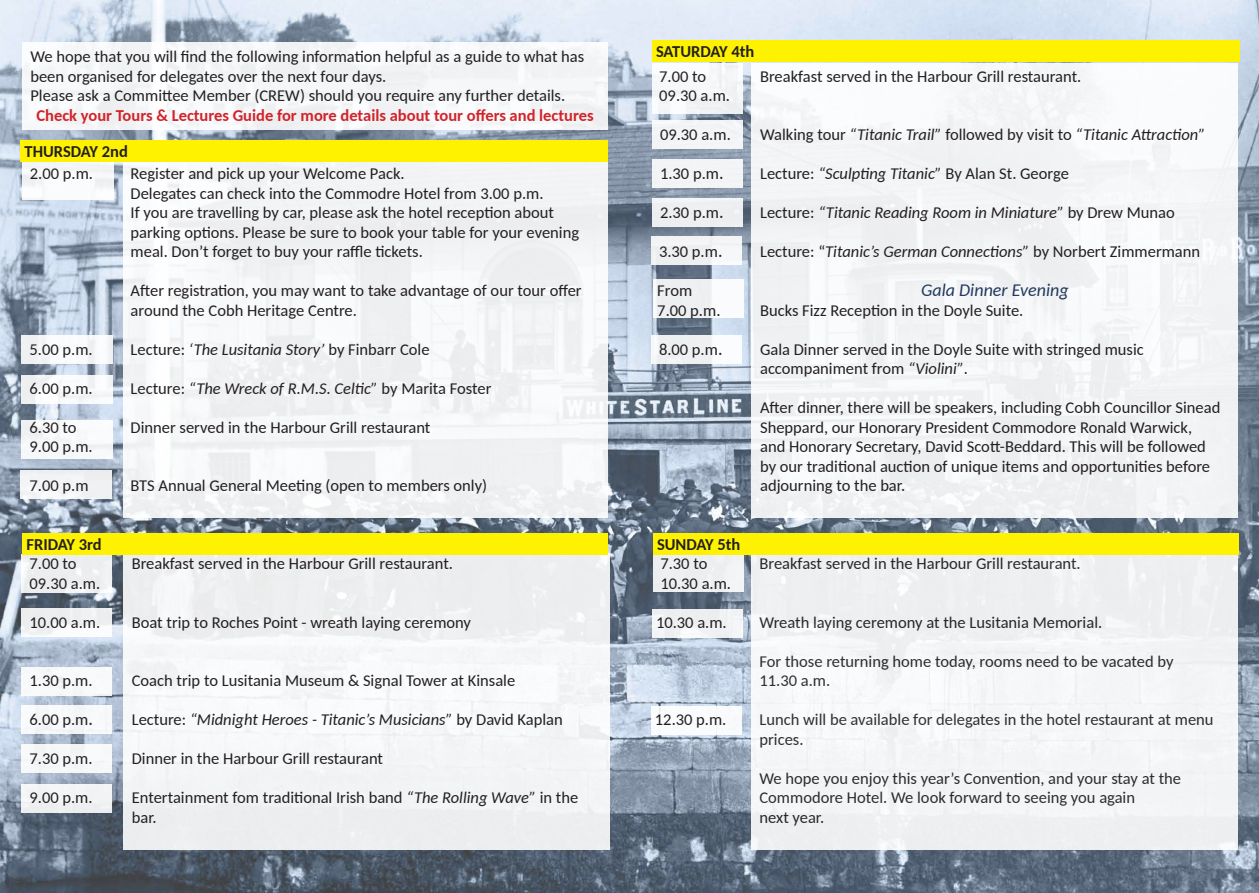
<style>
.page{position:relative;width:1259px;height:893px;background:#fff}
.page>*{position:absolute;margin:0;border:0;box-sizing:border-box;transform-origin:0 0}
.t1{font:italic 18px "Carlito";color:#21395e}
.t2{font:16.5px/19.5px "Carlito";color:#231f20}
.t3{font:italic 16.5px "Carlito";color:#231f20}
.t4{font:700 16.5px "Carlito";color:#d2232a}
.t5{font:700 16.5px "Carlito";color:#231f20}
.s1{font-style:italic}
.s2{font-style:normal}
.s3{font-size:18px}
</style>
<div class="page">
<img style="left:0;top:0;width:1259px;height:893px">
<div style="left:22px;top:43px;width:586px;height:87px;background:#f3f5f7"></div>
<div style="left:751px;top:63px;width:486px;height:455px;background:#f2f4f6"></div>
<div style="left:751px;top:550px;width:486px;height:300px;background:#f2f3f5"></div>
<div style="left:123px;top:161px;width:485px;height:357px;background:#f2f4f5"></div>
<div style="left:123px;top:553px;width:486px;height:297px;background:#f2f3f5"></div>
<div style="left:652px;top:160px;width:90px;height:28px;background:#f3f4f6"></div>
<div style="left:652px;top:199px;width:90px;height:28px;background:#edeff0"></div>
<div style="left:650px;top:236px;width:91px;height:29px;background:#f1f3f4"></div>
<div style="left:653px;top:280px;width:90px;height:38px;background:#eef0f1"></div>
<div style="left:650px;top:335px;width:91px;height:29px;background:#eff1f3"></div>
<div style="left:21px;top:705px;width:91px;height:29px;background:#f6f8fa"></div>
<div style="left:21px;top:335px;width:92px;height:29px;background:#f8fafb"></div>
<div style="left:21px;top:375px;width:92px;height:28px;background:#f7f8fa"></div>
<div style="left:21px;top:420px;width:92px;height:38px;background:#f6f8fa"></div>
<div style="left:20px;top:470px;width:92px;height:29px;background:#f1f2f4"></div>
<div style="left:652px;top:120px;width:90px;height:29px;background:#f3f5f6"></div>
<div style="left:652px;top:609px;width:90px;height:29px;background:#eff0f2"></div>
<div style="left:650px;top:706px;width:91px;height:29px;background:#fff"></div>
<div style="left:21px;top:667px;width:91px;height:29px;background:#f7f9fb"></div>
<div style="left:22px;top:161px;width:92px;height:39px;background:#fff"></div>
<div style="left:21px;top:608px;width:91px;height:29px;background:linear-gradient(to right,#edeff0,#f5f6f7)"></div>
<div style="left:21px;top:784px;width:91px;height:29px;background:#f1f3f5"></div>
<div style="left:21px;top:744px;width:91px;height:28px;background:#f5f7f9"></div>
<div style="left:21px;top:554px;width:91px;height:39px;background:#eceeef"></div>
<div style="left:652px;top:63px;width:90px;height:51px;background:#f5f7f9"></div>
<div style="left:653px;top:553px;width:90px;height:39px;background:#edeff1"></div>
<div style="left:20px;top:140px;width:588px;height:21px;background:#fff200"></div>
<div style="left:652px;top:41px;width:587px;height:21px;background:#fff200"></div>
<div style="left:22px;top:533px;width:586px;height:21px;background:#fff200"></div>
<div style="left:653px;top:533px;width:585px;height:21px;background:#fff200"></div>
<p class="t2" style="left:30px;top:46px;width:555px">We hope that you will find the following information helpful as a guide to what has been organised for delegates over the next four days.<br>Please ask a Committee Member (CREW) should you require any further details.</p>
<p class="t4" style="left:36px;top:104px;width:559px">Check your Tours &amp; Lectures Guide for more details about tour offers and lectures</p>
<p class="t5" style="left:25px;top:140px;width:105px">THURSDAY 2nd</p>
<p class="t2" style="left:30px;top:163px;width:65px">2.00 p.m.</p>
<p class="t2" style="left:30px;top:339px;width:65px">5.00 p.m.</p>
<p class="t2" style="left:30px;top:378px;width:65px">6.00 p.m.</p>
<p class="t2" style="left:30px;top:417px;width:65px">6.30 to<br>9.00 p.m.</p>
<p class="t2" style="left:30px;top:475px;width:60px">7.00 p.m</p>
<p class="t2" style="left:131px;top:163px;width:450px">Register and pick up your Welcome Pack.<br>Delegates can check into the Commodre Hotel from 3.00 p.m.<br>If you are travelling by car, please ask the hotel reception about parking options. Please be sure to book your table for your evening meal. Don’t forget to buy your raffle tickets.</p>
<p class="t2" style="left:131px;top:280px;width:452px">After registration, you may want to take advantage of our tour offer around the Cobh Heritage Centre.</p>
<p class="t2" style="left:131px;top:339px;width:300px">Lecture: <span class="s1">‘The Lusitania Story’</span> by Finbarr Cole</p>
<p class="t3" style="left:131px;top:377px;width:362px"><span class="s2">Lecture:</span> “The Wreck of R.M.S. Celtic” <span class="s2">by Marita Foster</span></p>
<p class="t2" style="left:131px;top:417px;width:301px">Dinner served in the Harbour Grill restaurant</p>
<p class="t2" style="left:131px;top:475px;width:358px">BTS Annual General Meeting (open to members only)</p>
<p class="t5" style="left:656px;top:41px;width:100px">SATURDAY 4th</p>
<p class="t2" style="left:659px;top:66px;width:72px">7.00 to<br>09.30 a.m.</p>
<p class="t2" style="left:660px;top:124px;width:72px">09.30 a.m.</p>
<p class="t2" style="left:660px;top:163px;width:65px">1.30 p.m<span class="s3">.</span></p>
<p class="t2" style="left:660px;top:202px;width:65px">2.30 p.m<span class="s3">.</span></p>
<p class="t2" style="left:659px;top:241px;width:65px">3.30 p.m<span class="s3">.</span></p>
<p class="t2" style="left:657px;top:280px;width:65px">From<br>7.00 p.m.</p>
<p class="t2" style="left:659px;top:339px;width:65px">8.00 p.m<span class="s3">.</span></p>
<p class="t2" style="left:760px;top:66px;width:323px">Breakfast served in the Harbour Grill restaurant.</p>
<p class="t3" style="left:760px;top:123px;width:447px"><span class="s2">Walking tour</span> “Titanic Trail” <span class="s2">followed by visit to</span> “Titanic Attraction”</p>
<p class="t2" style="left:760px;top:163px;width:310px">Lecture: <span class="s1">“Sculpting Titanic”</span> By Alan St. George</p>
<p class="t3" style="left:760px;top:201px;width:416px"><span class="s2">Lecture:</span> “Titanic Reading Room in Miniature” <span class="s2">by Drew Munao</span></p>
<p class="t2" style="left:760px;top:241px;width:441px">Lecture: “<span class="s1">Titanic’s German Connections”</span> by Norbert Zimmermann</p>
<p class="t1" style="left:921px;top:278px;width:149px">Gala Dinner Evening</p>
<p class="t2" style="left:760px;top:300px;width:265px">Bucks Fizz Reception in the Doyle Suite.</p>
<p class="t2" style="left:760px;top:339px;width:385px">Gala Dinner served in the Doyle Suite with stringed music accompaniment from <span class="s1">“Violini”</span>.</p>
<p class="t2" style="left:760px;top:397px;width:462px">After dinner, there will be speakers, including Cobh Councillor Sinead Sheppard, our Honorary President Commodore Ronald Warwick, and Honorary Secretary, David Scott-Beddard. This will be followed by our traditional auction of unique items and opportunities before adjourning to the bar.</p>
<p class="t5" style="left:27px;top:533px;width:77px">FRIDAY 3rd</p>
<p class="t5" style="left:657px;top:533px;width:85px">SUNDAY 5th</p>
<p class="t2" style="left:29px;top:553px;width:72px">7.00 to<br>09.30 a.m.</p>
<p class="t2" style="left:29px;top:612px;width:72px">10.00 a.m.</p>
<p class="t2" style="left:29px;top:670px;width:65px">1.30 p.m.</p>
<p class="t2" style="left:29px;top:709px;width:65px">6.00 p.m<span class="s3">.</span></p>
<p class="t2" style="left:29px;top:748px;width:65px">7.30 p.m.</p>
<p class="t2" style="left:29px;top:787px;width:65px">9.00 p.m.</p>
<p class="t2" style="left:132px;top:553px;width:323px">Breakfast served in the Harbour Grill restaurant.</p>
<p class="t2" style="left:132px;top:612px;width:341px">Boat trip to Roches Point - wreath laying ceremony</p>
<p class="t2" style="left:132px;top:670px;width:385px">Coach trip to Lusitania Museum &amp; Signal Tower at Kinsale</p>
<p class="t3" style="left:132px;top:708px;width:432px"><span class="s2">Lecture:</span> “Midnight Heroes - Titanic’s Musicians” <span class="s2">by David Kaplan</span></p>
<p class="t2" style="left:132px;top:748px;width:253px">Dinner in the Harbour Grill restaurant</p>
<p class="t2" style="left:132px;top:787px;width:448px">Entertainment fom traditional Irish band <span class="s1">“The Rolling Wave”</span> in the bar.</p>
<p class="t2" style="left:660px;top:553px;width:72px">7.30 to<br>10.30 a.m.</p>
<p class="t2" style="left:656px;top:612px;width:72px">10.30 a.m.</p>
<p class="t2" style="left:655px;top:709px;width:73px">12.30 p.m.</p>
<p class="t2" style="left:759px;top:553px;width:323px">Breakfast served in the Harbour Grill restaurant.</p>
<p class="t2" style="left:759px;top:612px;width:344px">Wreath laying ceremony at the Lusitania Memorial.</p>
<p class="t2" style="left:759px;top:651px;width:415px">For those returning home today, rooms need to be vacated by<br>11.30 a.m.</p>
<p class="t2" style="left:759px;top:709px;width:455px">Lunch will be available for delegates in the hotel restaurant at menu prices.</p>
<p class="t2" style="left:759px;top:768px;width:423px">We hope you enjoy this year’s Convention, and your stay at the<br>Commodore Hotel. We look forward to seeing you again<br>next year.</p>
</div>
